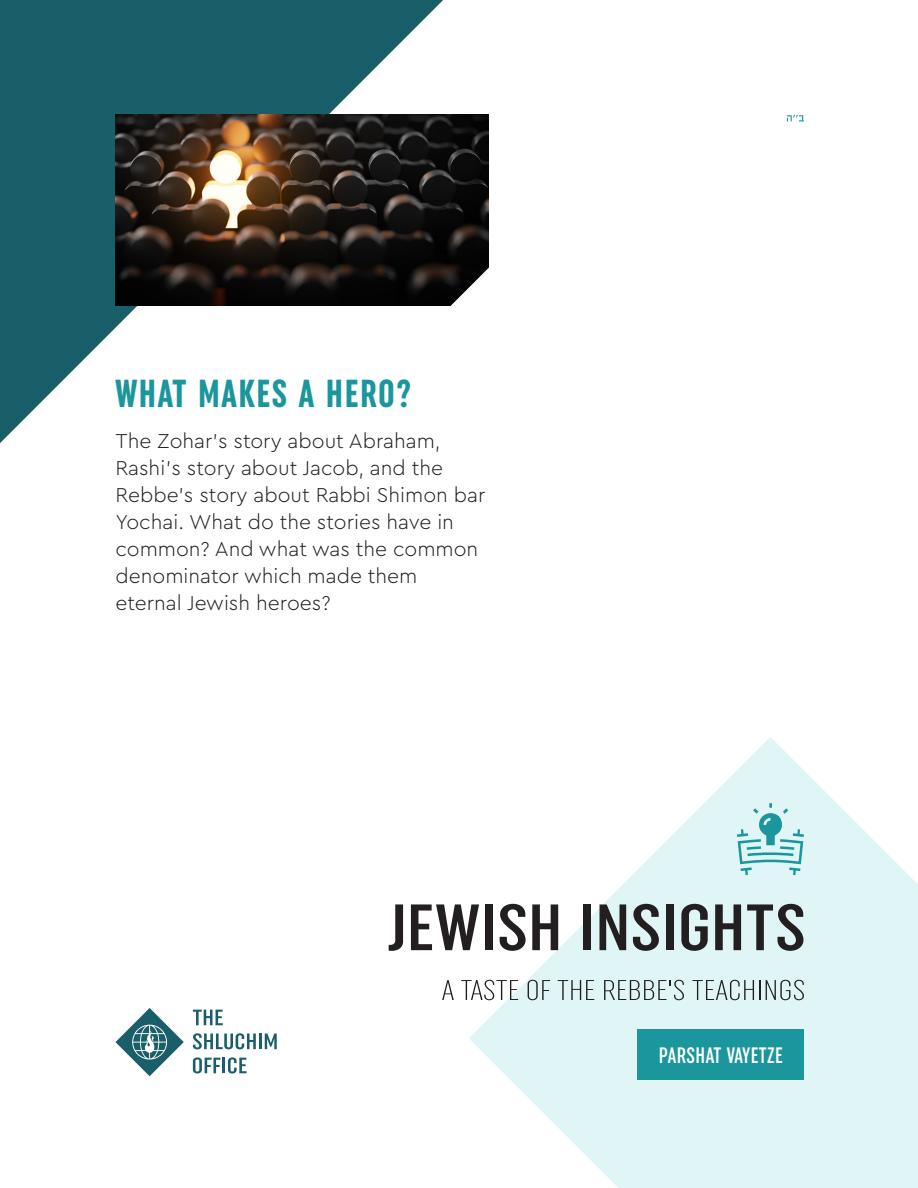
<style>
.page{position:relative;width:918px;height:1188px;background:#fff}
.page>*{position:absolute;margin:0;border:0;box-sizing:border-box;transform-origin:0 0}
.t1{font:700 extra-condensed 39px "Uniform";letter-spacing:.04em;color:#1a969c}
.t2{font:500 extra-condensed 22.35px "Uniform";letter-spacing:.02em;color:#fff}
.t3{font:300 21px/27px "Cera GR";color:#231f20}
</style>
<div class="page">
<svg style="left:469px;top:737px;width:449px;height:451px;fill:#e0f5f5"></svg>
<svg style="left:115px;top:1008px;width:69px;height:68px"></svg>
<svg style="left:193px;top:1010px;width:30px;height:15px"></svg>
<svg style="left:193px;top:1033px;width:63px;height:16px"></svg>
<hr style="left:259px;top:1034px;width:3px;height:15px;background:#1a5e69">
<svg style="left:265px;top:1034px;width:12px;height:15px"></svg>
<svg style="left:193px;top:1057px;width:27px;height:17px"></svg>
<hr style="left:222px;top:1058px;width:3px;height:15px;background:#1a5e69">
<svg style="left:228px;top:1057px;width:19px;height:17px"></svg>
<svg style="left:0;top:0;width:443px;height:443px;fill:#1a5e69"></svg>
<svg style="left:787px;top:115px;width:17px;height:6px"></svg>
<svg style="left:737px;top:803px;width:67px;height:72px;background:#addcde"></svg>
<div style="left:638px;top:1029px;width:166px;height:51px;background:#1a969c"></div>
<svg style="left:442px;top:980px;width:12px;height:20px"></svg>
<svg style="left:461px;top:980px;width:57px;height:20px"></svg>
<svg style="left:528px;top:980px;width:22px;height:20px"></svg>
<svg style="left:558px;top:980px;width:36px;height:20px"></svg>
<svg style="left:604px;top:980px;width:80px;height:20px;background:#b4c3c4"></svg>
<svg style="left:692px;top:980px;width:62px;height:20px"></svg>
<hr style="left:759px;top:980px;width:2px;height:20px;background:#231f20">
<svg style="left:766px;top:980px;width:38px;height:20px"></svg>
<svg style="left:389px;top:904px;width:14px;height:47px"></svg>
<svg style="left:411px;top:904px;width:68px;height:46px"></svg>
<div style="left:485px;top:904px;width:8px;height:46px;background:#231f20"></div>
<svg style="left:500px;top:904px;width:26px;height:47px"></svg>
<svg style="left:532px;top:904px;width:26px;height:46px"></svg>
<div style="left:583px;top:904px;width:8px;height:46px;background:#231f20"></div>
<svg style="left:600px;top:904px;width:26px;height:46px"></svg>
<svg style="left:633px;top:904px;width:26px;height:47px"></svg>
<div style="left:666px;top:904px;width:8px;height:46px;background:#231f20"></div>
<svg style="left:681px;top:904px;width:27px;height:47px"></svg>
<svg style="left:715px;top:904px;width:26px;height:46px"></svg>
<svg style="left:747px;top:904px;width:56px;height:47px;background:#929d9d"></svg>
<img style="left:115px;top:115px;width:373px;height:191px">
<svg style="left:415px;top:254px;width:74px;height:160px"></svg>
<p class="t1" style="left:115px;top:371px;width:297px">WHAT MAKES A HERO?</p>
<p class="t3" style="left:115px;top:427px;width:371px">The Zohar s’ story about Abraham,<br>Rashi s’ story about Jacob, and the<br>Rebbe s’ story about Rabbi Shimon bar<br>Yochai. What do the stories have in common? And what was the common denominator which made them eternal Jewish heroes?</p>
<p class="t2" style="left:659px;top:1042px;width:125px">PARSHAT VAYETZE</p>
</div>
